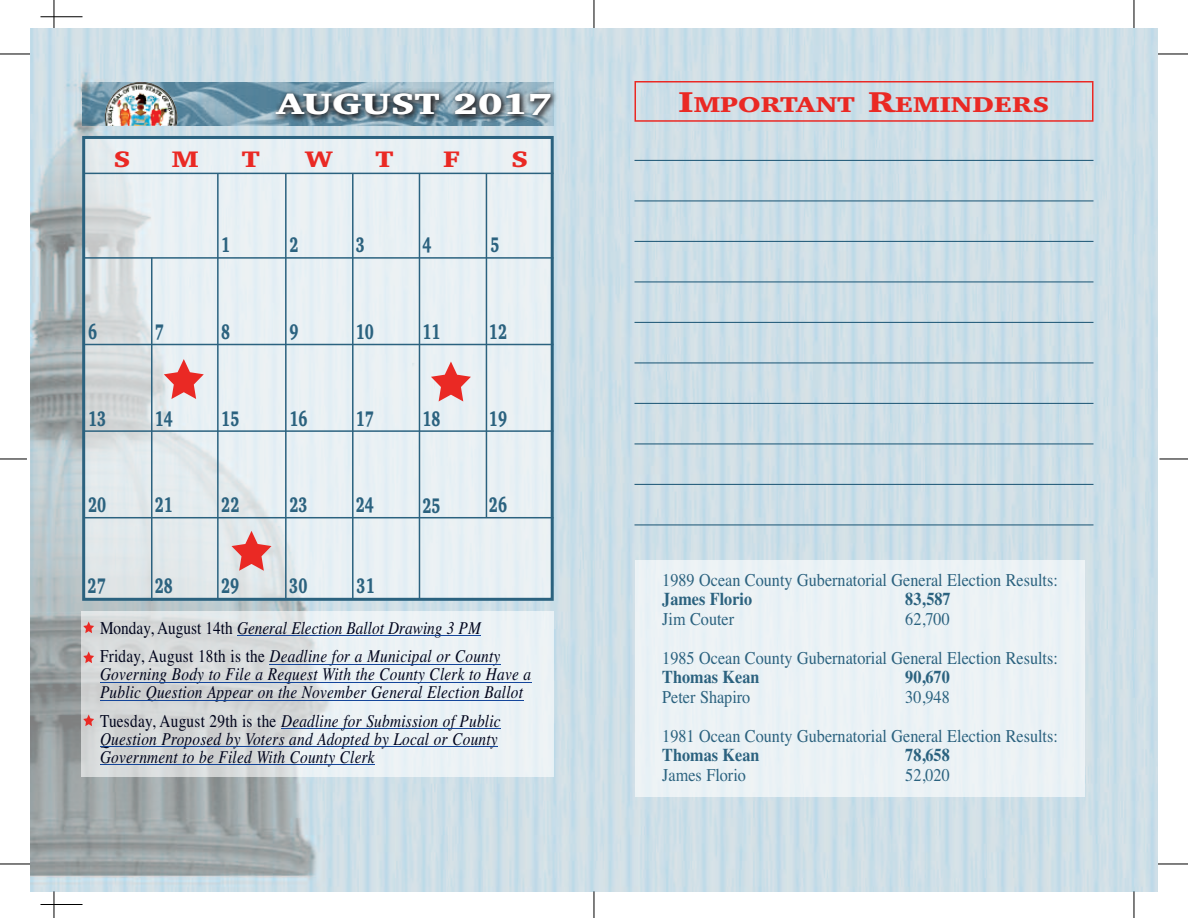
<style>
.page{position:relative;width:1188px;height:918px;background:#fff}
.page>*{position:absolute;margin:0;border:0;box-sizing:border-box;transform-origin:0 0}
.t1{font:900 30px "Charter";color:#fff;scale:1.29 1}
.t2{font:900 23.1px "Charter";color:#ea2924;scale:1.21 1}
.t3{font:900 22.05px "Charter";color:#ea2924;scale:1.25 1}
.t4{font:900 21.6px "Charter";color:#2b627f;scale:.65 1}
.t5{font:italic 18px/18px "Times";letter-spacing:.015em;color:#00041c;scale:.85 1}
.t6{font:18px/39px "Times";color:#2b627f;scale:.9 1}
.t7{font:700 18px "Times";color:#2b627f;scale:.9 1}
.s1{font-size:29.7px}
.s2{font-size:29.4px}
.s3{font-style:normal}
</style>
<div class="page">
<hr style="left:54px;top:0;width:1px;height:40px;background:#000">
<hr style="left:594px;top:0;width:1px;height:40px;background:#000">
<hr style="left:594px;top:886px;width:1px;height:32px;background:#000">
<hr style="left:54px;top:877px;width:1px;height:41px;background:#000">
<hr style="left:1134px;top:0;width:1px;height:40px;background:#000">
<hr style="left:1134px;top:877px;width:1px;height:41px;background:#000">
<hr style="left:0;top:54px;width:40px;height:1px;background:#000">
<hr style="left:0;top:864px;width:30px;height:1px;background:#000">
<hr style="left:1156px;top:864px;width:32px;height:1px;background:#000">
<hr style="left:1158px;top:54px;width:30px;height:1px;background:#000">
<svg style="left:1159px;top:459px;width:29px;height:1px"></svg>
<svg style="left:0;top:459px;width:27px;height:1px"></svg>
<img style="left:30px;top:28px;width:1128px;height:863px">
<div style="left:634px;top:81px;width:460px;height:41px;border:2px solid #ea2924"></div>
<hr style="left:634px;top:160px;width:460px;height:1px;background:#2b627f">
<hr style="left:634px;top:200px;width:460px;height:1px;background:#2b627f">
<hr style="left:634px;top:241px;width:460px;height:1px;background:#2b627f">
<hr style="left:634px;top:281px;width:460px;height:1px;background:#2b627f">
<hr style="left:634px;top:322px;width:460px;height:1px;background:#2b627f">
<hr style="left:634px;top:362px;width:460px;height:1px;background:#2b627f">
<hr style="left:634px;top:403px;width:460px;height:1px;background:#2b627f">
<hr style="left:634px;top:443px;width:460px;height:1px;background:#2b627f">
<hr style="left:634px;top:484px;width:460px;height:1px;background:#2b627f">
<hr style="left:634px;top:524px;width:460px;height:1px;background:#2b627f">
<hr style="left:40px;top:16px;width:43px;height:1px;background:#000">
<hr style="left:40px;top:904px;width:43px;height:1px;background:#000">
<img style="left:83px;top:83px;width:22px;height:42px">
<img style="left:105px;top:82px;width:18px;height:44px">
<img style="left:123px;top:74px;width:19px;height:62px">
<img style="left:142px;top:74px;width:475px;height:62px">
<div style="left:81px;top:611px;width:472px;height:166px;background:#fff;opacity:.6"></div>
<hr style="left:237px;top:635px;width:244px;height:1px;background:#14469b">
<hr style="left:270px;top:664px;width:231px;height:1px;background:#14469b">
<hr style="left:100px;top:682px;width:431px;height:1px;background:#14469b">
<hr style="left:100px;top:700px;width:423px;height:1px;background:#14469b">
<hr style="left:281px;top:728px;width:220px;height:1px;background:#14469b">
<hr style="left:100px;top:746px;width:398px;height:1px;background:#14469b">
<hr style="left:100px;top:764px;width:275px;height:1px;background:#14469b">
<svg style="left:83px;top:622px;width:11px;height:11px"></svg>
<svg style="left:83px;top:652px;width:11px;height:11px"></svg>
<svg style="left:83px;top:715px;width:11px;height:11px"></svg>
<div style="left:85px;top:139px;width:466px;height:459px;background:#fff;opacity:.55"></div>
<div style="left:82px;top:136px;width:472px;height:465px;border:3px solid #2b627f"></div>
<hr style="left:84px;top:173px;width:470px;height:1px;background:#2b627f">
<hr style="left:84px;top:257px;width:470px;height:2px;background:#2b627f">
<hr style="left:84px;top:344px;width:470px;height:1px;background:#2b627f">
<hr style="left:84px;top:430px;width:470px;height:2px;background:#2b627f">
<hr style="left:84px;top:517px;width:470px;height:1px;background:#2b627f">
<hr style="left:151px;top:257px;width:1px;height:344px;background:#2b627f">
<hr style="left:217px;top:174px;width:2px;height:425px;background:#2b627f">
<hr style="left:285px;top:174px;width:2px;height:425px;background:#2b627f">
<hr style="left:352px;top:173px;width:2px;height:426px;background:#2b627f">
<hr style="left:419px;top:173px;width:1px;height:427px;background:#2b627f">
<hr style="left:486px;top:173px;width:1px;height:345px;background:#2b627f">
<svg style="left:164px;top:359px;width:40px;height:40px;background:#e89a9a"></svg>
<svg style="left:431px;top:362px;width:40px;height:39px;background:#e99999"></svg>
<svg style="left:232px;top:531px;width:39px;height:40px;background:#e49493"></svg>
<div style="left:635px;top:560px;width:450px;height:237px;background:#ebf2f5"></div>
<h1 class="t1" style="left:276px;top:86px;width:215px">AUGUST <span class="s1">2017</span></h1>
<p class="t3" style="left:679px;top:92px;width:298px"><span class="s2">I</span>MPORTANT <span class="s2">R</span>EMINDERS</p>
<p class="t2" style="left:113px;top:146px;width:16px">S</p>
<p class="t2" style="left:172px;top:146px;width:24px">M</p>
<p class="t2" style="left:242px;top:146px;width:16px">T</p>
<p class="t2" style="left:305px;top:146px;width:25px">W</p>
<p class="t2" style="left:376px;top:146px;width:16px">T</p>
<p class="t2" style="left:443px;top:146px;width:15px">F</p>
<p class="t2" style="left:511px;top:146px;width:16px">S</p>
<p class="t4" style="left:221px;top:232px;width:15px">1</p>
<p class="t4" style="left:289px;top:232px;width:15px">2</p>
<p class="t4" style="left:356px;top:232px;width:15px">3</p>
<p class="t4" style="left:422px;top:232px;width:15px">4</p>
<p class="t4" style="left:491px;top:232px;width:15px">5</p>
<p class="t4" style="left:88px;top:319px;width:15px">6</p>
<p class="t4" style="left:155px;top:319px;width:15px">7</p>
<p class="t4" style="left:221px;top:319px;width:15px">8</p>
<p class="t4" style="left:289px;top:319px;width:15px">9</p>
<p class="t4" style="left:356px;top:319px;width:29px">10</p>
<p class="t4" style="left:422px;top:319px;width:29px">11</p>
<p class="t4" style="left:489px;top:319px;width:29px">12</p>
<p class="t4" style="left:88px;top:406px;width:29px">13</p>
<p class="t4" style="left:155px;top:406px;width:29px">14</p>
<p class="t4" style="left:221px;top:406px;width:29px">15</p>
<p class="t4" style="left:289px;top:406px;width:29px">16</p>
<p class="t4" style="left:356px;top:406px;width:29px">17</p>
<p class="t4" style="left:422px;top:406px;width:29px">18</p>
<p class="t4" style="left:489px;top:406px;width:29px">19</p>
<p class="t4" style="left:88px;top:492px;width:29px">20</p>
<p class="t4" style="left:155px;top:492px;width:29px">21</p>
<p class="t4" style="left:221px;top:492px;width:29px">22</p>
<p class="t4" style="left:289px;top:492px;width:29px">23</p>
<p class="t4" style="left:356px;top:492px;width:29px">24</p>
<p class="t4" style="left:422px;top:493px;width:29px">25</p>
<p class="t4" style="left:489px;top:492px;width:29px">26</p>
<p class="t4" style="left:88px;top:573px;width:29px">27</p>
<p class="t4" style="left:155px;top:573px;width:29px">28</p>
<p class="t4" style="left:221px;top:573px;width:29px">29</p>
<p class="t4" style="left:289px;top:573px;width:29px">30</p>
<p class="t4" style="left:357px;top:573px;width:29px">31</p>
<p class="t5" style="left:100px;top:613px;width:473px;line-height:28.5px"><span class="s3">Monday, August 14th</span> General Election Ballot Drawing 3 PM<br><span class="s3">Friday, August 18th is the</span> Deadline for a Municipal or County</p>
<p class="t5" style="left:100px;top:665px;width:509px">Governing Body to File a Request With the County Clerk to Have a<br>Public Question Appear on the November General Election Ballot</p>
<p class="t5" style="left:100px;top:712px;width:473px"><span class="s3">Tuesday, August 29th is the</span> Deadline for Submission of Public<br>Question Proposed by Voters and Adopted by Local or County<br>Government to be Filed With County Clerk</p>
<p class="t6" style="left:662px;top:560px;width:441px">1989 Ocean County Gubernatorial General Election Results:</p>
<p class="t7" style="left:662px;top:588px;width:101px">James Florio</p>
<p class="t7" style="left:905px;top:588px;width:52px">83,587</p>
<p class="t6" style="left:662px;top:599px;width:81px">Jim Couter</p>
<p class="t6" style="left:662px;top:599px;width:441px;text-indent:243px">62,700<br>1985 Ocean County Gubernatorial General Election Results:</p>
<p class="t7" style="left:662px;top:666px;width:109px">Thomas Kean</p>
<p class="t7" style="left:905px;top:666px;width:51px">90,670</p>
<p class="t6" style="left:662px;top:677px;width:99px">Peter Shapiro</p>
<p class="t6" style="left:662px;top:677px;width:441px;text-indent:243px">30,948<br>1981 Ocean County Gubernatorial General Election Results:</p>
<p class="t7" style="left:662px;top:744px;width:109px">Thomas Kean</p>
<p class="t7" style="left:905px;top:744px;width:51px">78,658</p>
<p class="t6" style="left:662px;top:755px;width:94px">James Florio</p>
<p class="t6" style="left:905px;top:755px;width:51px">52,020</p>
</div>
